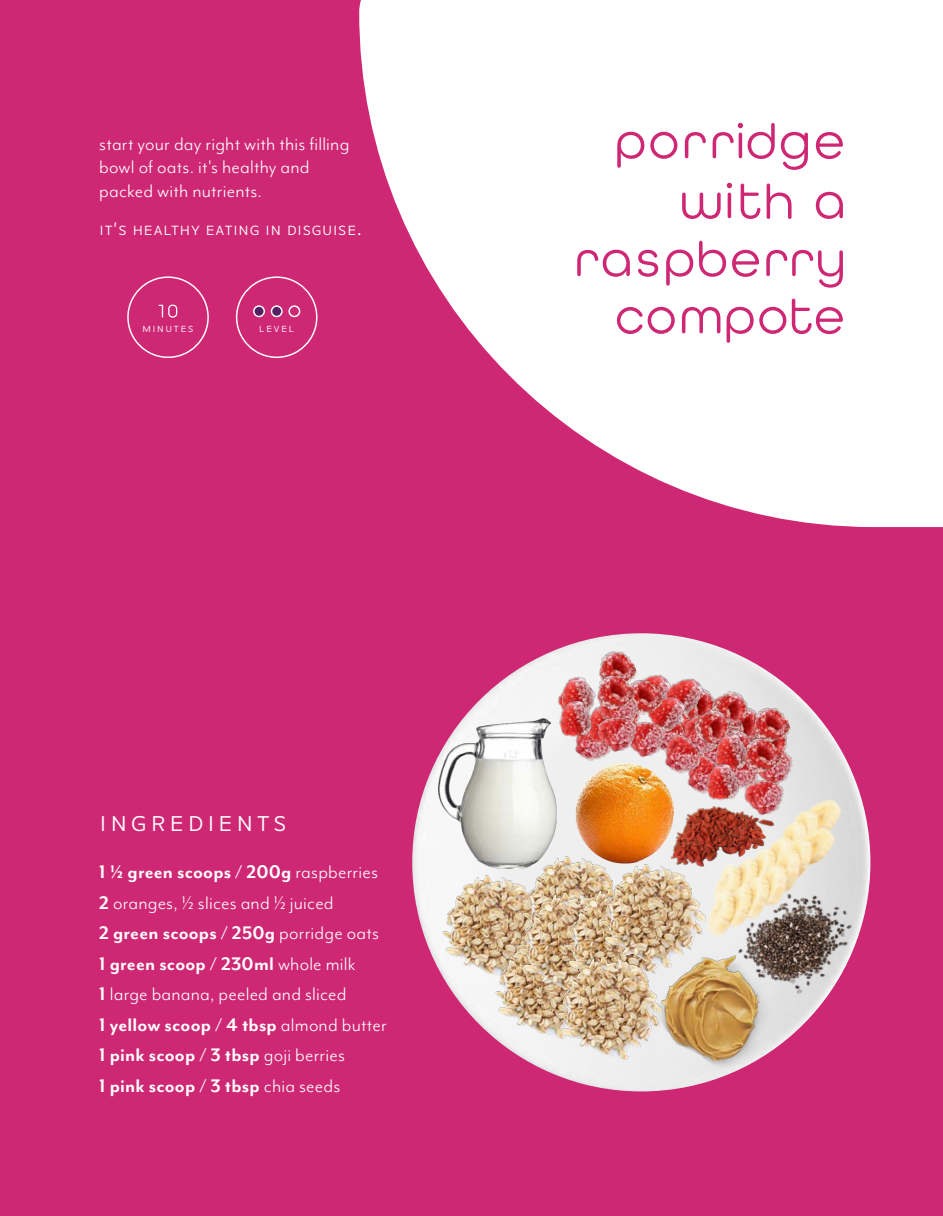
<style>
.page{position:relative;width:943px;height:1216px;background:#fff}
.page>*{position:absolute;margin:0;border:0;box-sizing:border-box;transform-origin:0 0}
.t1{font:300 29.4px "Basic Gothic Pro";letter-spacing:.1em;color:#fff}
.t2{font:21px/30.4px "Mr Eaves Mod OT";letter-spacing:.01em;color:#fff}
.t3{font:300 18.38px "Basic Gothic Pro";letter-spacing:.01em;color:#fff}
.t4{font:300 12.25px "Basic Gothic Pro";letter-spacing:.1em;color:#fff}
.s1{font-weight:700}
</style>
<div class="page">
<div style="left:0;top:0;width:943px;height:1215px;background:#ce2875"></div>
<svg style="left:359px;top:0;width:584px;height:527px;fill:#fff"></svg>
<svg style="left:650px;top:132px;width:27px;height:27px"></svg>
<svg style="left:617px;top:132px;width:27px;height:36px"></svg>
<svg style="left:815px;top:132px;width:27px;height:27px"></svg>
<svg style="left:780px;top:132px;width:28px;height:38px"></svg>
<svg style="left:685px;top:132px;width:21px;height:26px"></svg>
<svg style="left:712px;top:123px;width:62px;height:36px"></svg>
<svg style="left:766px;top:183px;width:25px;height:36px"></svg>
<svg style="left:815px;top:192px;width:27px;height:27px"></svg>
<svg style="left:682px;top:192px;width:38px;height:27px"></svg>
<svg style="left:726px;top:183px;width:6px;height:35px"></svg>
<svg style="left:740px;top:183px;width:20px;height:36px"></svg>
<svg style="left:617px;top:307px;width:57px;height:27px"></svg>
<svg style="left:726px;top:307px;width:27px;height:36px"></svg>
<svg style="left:682px;top:307px;width:38px;height:26px"></svg>
<svg style="left:759px;top:299px;width:83px;height:35px"></svg>
<svg style="left:699px;top:241px;width:27px;height:36px"></svg>
<svg style="left:666px;top:249px;width:27px;height:36px"></svg>
<svg style="left:732px;top:250px;width:27px;height:27px"></svg>
<svg style="left:577px;top:250px;width:53px;height:27px"></svg>
<svg style="left:766px;top:250px;width:76px;height:38px"></svg>
<svg style="left:638px;top:250px;width:20px;height:27px"></svg>
<div style="left:236px;top:276px;width:81px;height:82px;border:1px solid #fff;border-radius:50%"></div>
<svg style="left:271px;top:306px;width:11px;height:10px"></svg>
<div style="left:271px;top:305px;width:12px;height:12px;border:1px solid #fff;border-radius:50%"></div>
<svg style="left:254px;top:306px;width:10px;height:10px"></svg>
<div style="left:253px;top:305px;width:12px;height:12px;border:1px solid #fff;border-radius:50%"></div>
<div style="left:288px;top:305px;width:12px;height:12px;border:1px solid #fff;border-radius:50%"></div>
<div style="left:127px;top:276px;width:82px;height:82px;border:1px solid #fff;border-radius:50%"></div>
<svg style="left:159px;top:304px;width:18px;height:13px"></svg>
<img style="left:412px;top:633px;width:458px;height:458px;border-radius:229px">
<img style="left:756px;top:672px;width:14px;height:19px">
<img style="left:556px;top:774px;width:73px;height:68px">
<img style="left:651px;top:653px;width:73px;height:4px">
<img style="left:537px;top:662px;width:89px;height:112px">
<div style="left:651px;top:657px;width:105px;height:37px;background:#eaeaea"></div>
<img style="left:626px;top:675px;width:112px;height:112px">
<img style="left:577px;top:672px;width:100px;height:101px">
<img style="left:551px;top:644px;width:100px;height:50px">
<img style="left:549px;top:667px;width:100px;height:100px">
<img style="left:439px;top:718px;width:117px;height:143px">
<img style="left:430px;top:861px;width:80px;height:131px">
<img style="left:510px;top:842px;width:119px;height:36px">
<img style="left:484px;top:921px;width:62px;height:131px">
<img style="left:509px;top:878px;width:44px;height:131px">
<img style="left:553px;top:874px;width:36px;height:68px">
<img style="left:589px;top:850px;width:40px;height:92px">
<img style="left:546px;top:942px;width:88px;height:130px">
<img style="left:634px;top:983px;width:128px;height:109px">
<img style="left:679px;top:983px;width:157px;height:74px">
<img style="left:629px;top:694px;width:242px;height:289px">
<p class="t2" style="left:99px;top:133px;width:252px;line-height:23.4px">start your day right with this filling bowl of oats. it's healthy and packed with nutrients.</p>
<p class="t3" style="left:99px;top:219px;width:264px">it’s healthy eating in disguise.</p>
<p class="t4" style="left:142px;top:321px;width:53px">minutes</p>
<p class="t4" style="left:259px;top:321px;width:37px">level</p>
<h1 class="t1" style="left:99px;top:804px;width:189px">ingredients</h1>
<p class="t2" style="left:99px;top:856px;width:289px"><span class="s1">1 ½ green scoops / 200g</span> raspberries<br><span class="s1">2</span> oranges, ½ slices and ½ juiced<br><span class="s1">2 green scoops / 250g</span> porridge oats<br><span class="s1">1 green scoop / 230ml</span> whole milk<br><span class="s1">1</span> large banana, peeled and sliced<br><span class="s1">1 yellow scoop / 4 tbsp</span> almond butter<br><span class="s1">1 pink scoop / 3 tbsp</span> goji berries<br><span class="s1">1 pink scoop / 3 tbsp</span> chia seeds</p>
</div>
